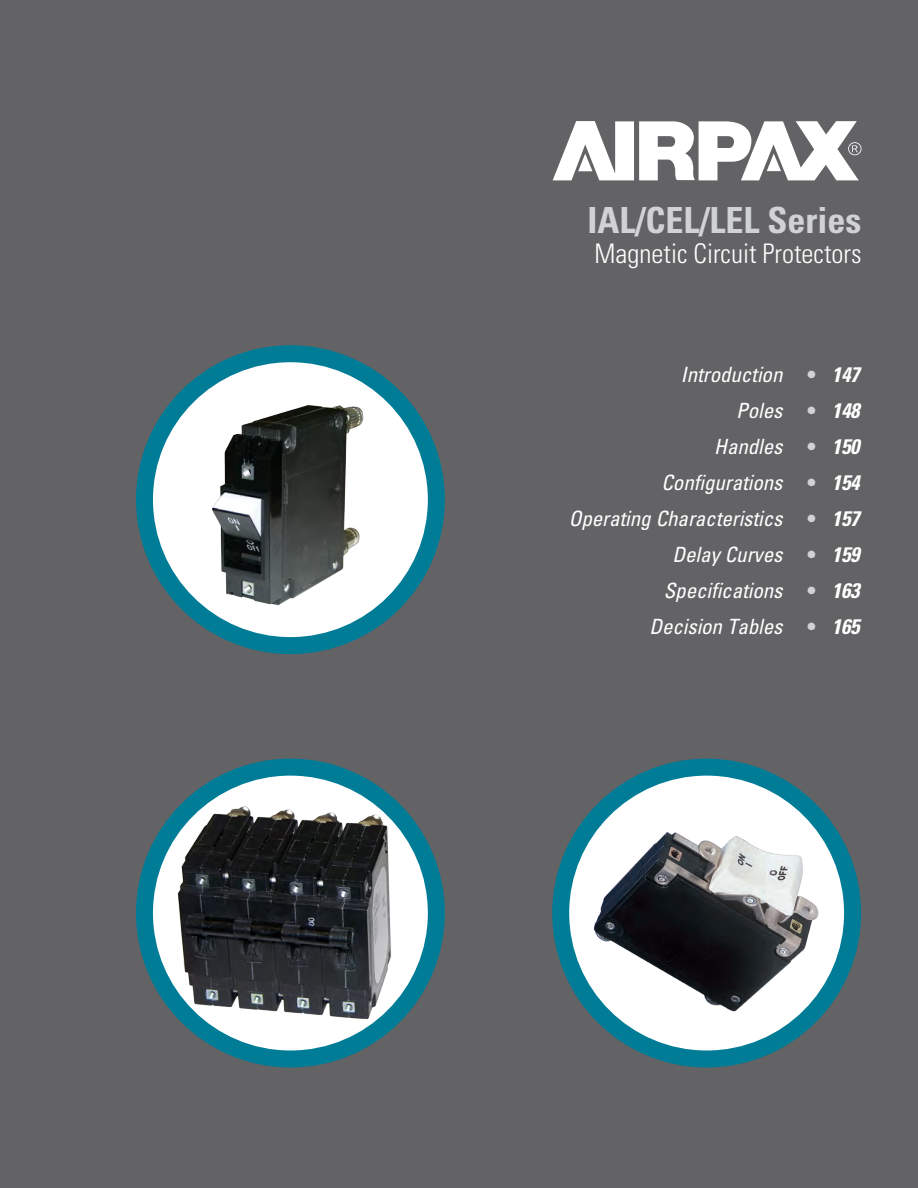
<style>
.page{position:relative;width:918px;height:1188px;background:#636366}
.page>*{position:absolute;margin:0;border:0;box-sizing:border-box;transform-origin:0 0}
.t1{font:700 condensed 36px "Univers";color:#d1d2d4}
.t2{font:300 condensed 27px "Univers";color:#fff}
.t3{font:italic condensed 21px/36px "Univers";letter-spacing:-.005em;color:#fff;text-align:right}
.t4{font:italic 700 condensed 21px "Univers";letter-spacing:-.005em;color:#fff}
.s1{font-style:normal;color:#d1d2d4}
</style>
<div class="page">
<svg style="left:553px;top:121px;width:309px;height:59px"></svg>
<svg style="left:561px;top:767px;width:292px;height:292px;background:#bbdce3"></svg>
<img style="left:581px;top:814px;width:247px;height:215px">
<div style="left:552px;top:759px;width:309px;height:309px;border:17px solid #007c97;border-radius:50%"></div>
<svg style="left:144px;top:767px;width:292px;height:292px;background:#bfdee4"></svg>
<img style="left:174px;top:801px;width:221px;height:222px">
<div style="left:136px;top:759px;width:309px;height:309px;border:17px solid #007c97;border-radius:50%"></div>
<svg style="left:144px;top:354px;width:292px;height:292px;background:#d0e7ec"></svg>
<img style="left:203px;top:398px;width:169px;height:214px">
<div style="left:136px;top:345px;width:309px;height:309px;border:17px solid #007c97;border-radius:50%"></div>
<p class="t1" style="left:588px;top:198px;width:275px">IAL/CEL/LEL Series</p>
<p class="t2" style="left:595px;top:237px;width:268px">Magnetic Circuit Protectors</p>
<p class="t3" style="left:569px;top:356px;width:215px">Introduction<br>Poles<br>Handles<br>Configurations<br>Operating Characteristics<br>Delay Curves<br>Specifications</p>
<p class="t3" style="left:649px;top:608px;width:135px">Decision Tables</p>
<p class="t4" style="left:807px;top:362px;width:54px"><span class="s1">•</span> 147</p>
<p class="t4" style="left:807px;top:398px;width:54px"><span class="s1">•</span> 148</p>
<p class="t4" style="left:807px;top:434px;width:54px"><span class="s1">•</span> 150</p>
<p class="t4" style="left:807px;top:470px;width:54px"><span class="s1">•</span> 154</p>
<p class="t4" style="left:807px;top:506px;width:54px"><span class="s1">•</span> 157</p>
<p class="t4" style="left:807px;top:542px;width:54px"><span class="s1">•</span> 159</p>
<p class="t4" style="left:807px;top:578px;width:54px"><span class="s1">•</span> 163</p>
<p class="t4" style="left:807px;top:614px;width:54px"><span class="s1">•</span> 165</p>
</div>
